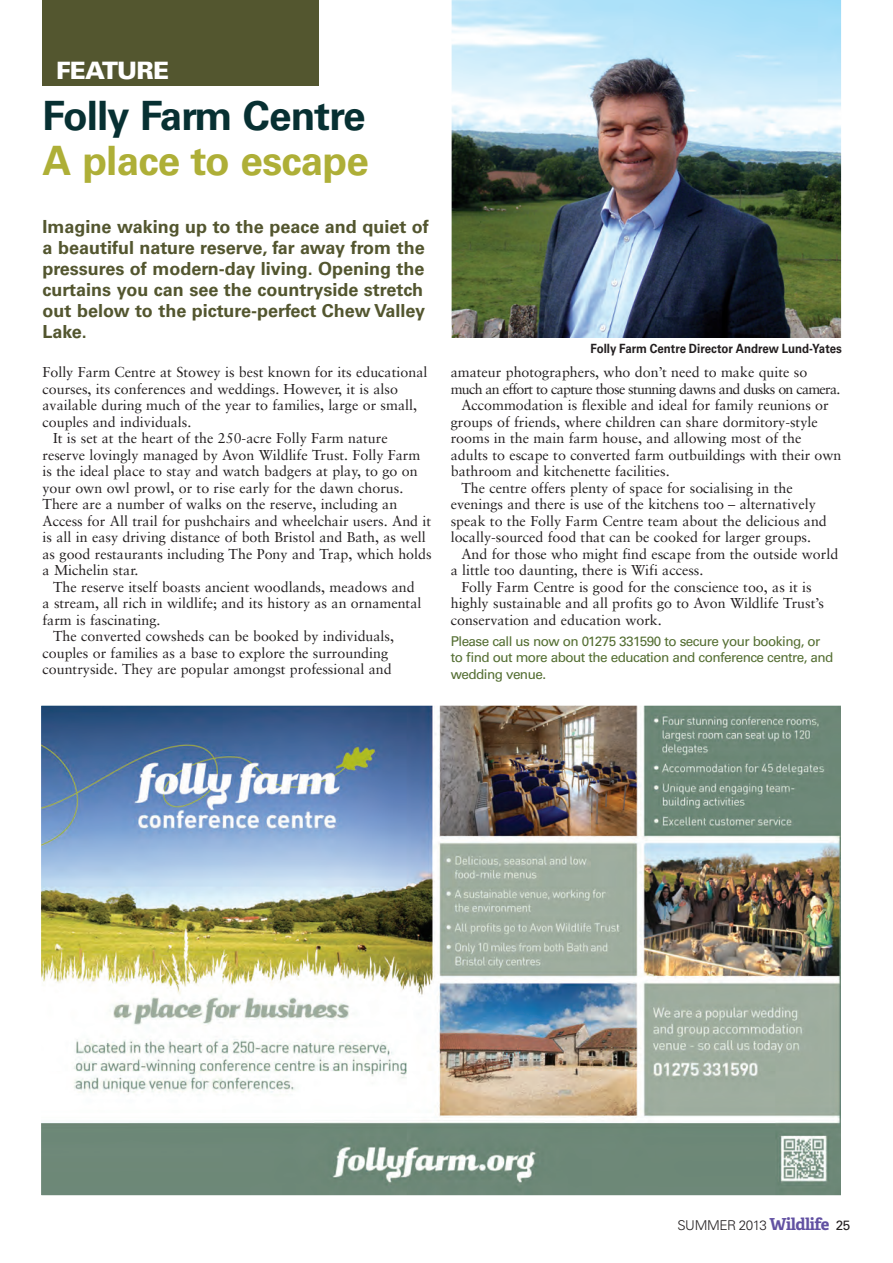
<style>
.page{position:relative;width:893px;height:1263px;background:#fff}
.page>*{position:absolute;margin:0;border:0;box-sizing:border-box;transform-origin:0 0}
.Heading{font:700 40.35px/45px "Univers";letter-spacing:-.02em;color:#073032}
.t1{font:900 24px "Univers";letter-spacing:-.035em;color:#fff}
.Intro{font:700 18px/21px "Univers";color:#53562f}
.body{font:14.25px/16.5px "Sabon";color:#231f20}
._1st_para{font:14.25px/16.5px "Sabon";color:#231f20}
.body-2{font:14.25px/16.5px "Sabon";letter-spacing:-.05em;color:#231f20}
.Sign_off{font:13.5px/16.5px "Univers";letter-spacing:-.04em;color:#546e32}
.t2{font:300 13.5px "Univers";letter-spacing:-.03em;color:#231f20}
._04_Caption{font:700 12.75px "Univers";color:#231f20;scale:.9 1}
.s1{color:#aeaf37}
.s2{font-family:"Adelle";font-weight:700;font-size:16.5px;color:#6251a2}
.s3{font-weight:400}
</style>
<div class="page">
<img style="left:451px;top:0;width:391px;height:338px">
<img style="left:42px;top:707px;width:799px;height:487px">
<div style="left:38px;top:703px;width:822px;height:495px;border:3px solid #fff"></div>
<div style="left:43px;top:0;width:276px;height:85px;background:#53562f"></div>
<p class="t1" style="left:56px;top:56px;width:114px">FEATURE</p>
<p class="Heading" style="left:43px;top:94px;width:328px">Folly Farm Centre<br><span class="s1">A place to escape</span></p>
<p class="Intro" style="left:43px;top:216px;width:388px">Imagine waking up to the peace and quiet of a beautiful nature reserve, far away from the pressures of modern-day living. Opening the curtains you can see the countryside stretch out below to the picture-perfect Chew Valley Lake.</p>
<p class="_1st_para" style="left:43px;top:364px;width:386px">Folly Farm Centre at Stowey is best known for its educational courses, its conferences and weddings. However, it is also available during much of the year to families, large or small, couples and individuals.</p>
<p class="body" style="left:43px;top:430px;width:391px;text-indent:11px">It is set at the heart of the 250-acre Folly Farm nature reserve lovingly managed by Avon Wildlife Trust. Folly Farm is the ideal place to stay and watch badgers at play, to go on your own owl prowl, or to rise early for the dawn chorus.<br>There are a number of walks on the reserve, including an Access for All trail for pushchairs and wheelchair users. And it is all in easy driving distance of both Bristol and Bath, as well as good restaurants including The Pony and Trap, which holds a Michelin star.</p>
<p class="body" style="left:43px;top:578px;width:380px;text-indent:11px">The reserve itself boasts ancient woodlands, meadows and a stream, all rich in wildlife; and its history as an ornamental farm is fascinating.</p>
<p class="body" style="left:43px;top:628px;width:353px;text-indent:11px">The converted cowsheds can be booked by individuals, couples or families as a base to explore the surrounding countryside. They are popular amongst professional and</p>
<p class="_04_Caption" style="left:590px;top:341px;width:281px">Folly Farm Centre Director Andrew Lund-Yates</p>
<p class="body-2" style="left:451px;top:364px;width:391px">amateur photographers, who don’t need to make quite so much an effort to capture those stunning dawns and dusks on camera.</p>
<p class="body" style="left:451px;top:397px;width:392px;text-indent:11px">Accommodation is flexible and ideal for family reunions or groups of friends, where children can share dormitory-style rooms in the main farm house, and allowing most of the adults to escape to converted farm outbuildings with their own bathroom and kitchenette facilities.</p>
<p class="body" style="left:451px;top:479px;width:378px;text-indent:11px">The centre offers plenty of space for socialising in the evenings and there is use of the kitchens too – alternatively speak to the Folly Farm Centre team about the delicious and locally-sourced food that can be cooked for larger groups.</p>
<p class="body" style="left:451px;top:545px;width:389px;text-indent:11px">And for those who might find escape from the outside world a little too daunting, there is Wifi access.</p>
<p class="body" style="left:451px;top:578px;width:375px;text-indent:11px">Folly Farm Centre is good for the conscience too, as it is highly sustainable and all profits go to Avon Wildlife Trust’s conservation and education work.</p>
<p class="Sign_off" style="left:451px;top:633px;width:384px">Please call us now on 01275 331590 to secure your booking, or to find out more about the education and conference centre, and wedding venue.</p>
<p class="t2" style="left:677px;top:1217px;width:175px">SUMMER 2013 <span class="s2">Wildlife</span> <span class="s3">25</span></p>
</div>
